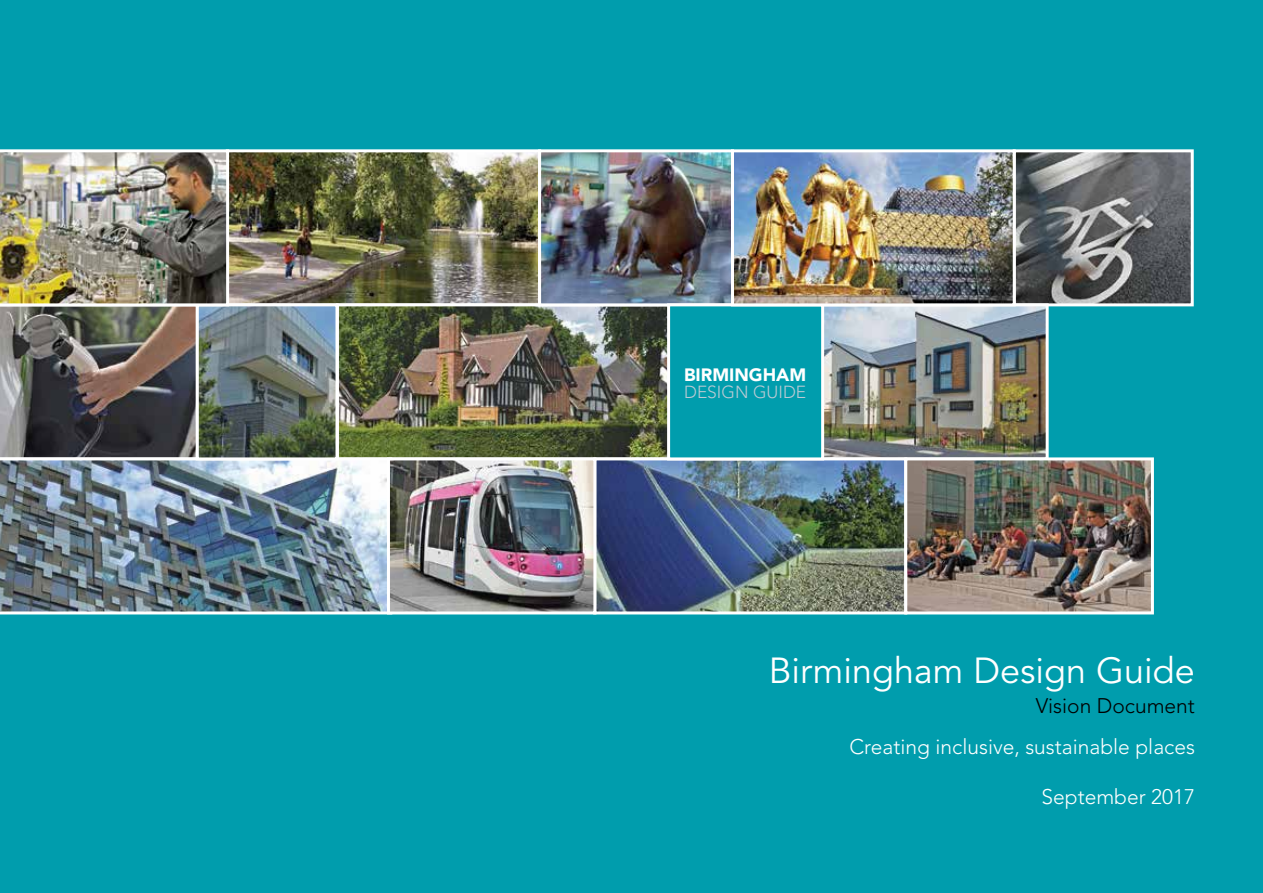
<style>
.page{position:relative;width:1263px;height:893px;background:#009dad}
.page>*{position:absolute;margin:0;border:0;box-sizing:border-box;transform-origin:0 0}
.t1{font:36px "Avenir";color:#fff}
.t2{font:300 21px "Avenir LT Std";color:#fff}
.t3{font:300 21px "Avenir LT Std";color:#000}
.t4{font:900 17.85px "Avenir";color:#fff}
.t5{font:300 17.4px "Avenir LT Std";color:#bacad3}
</style>
<div class="page">
<img style="left:1017px;top:153px;width:173px;height:149px">
<div style="left:1013px;top:149px;width:181px;height:157px;border:3px solid #fff"></div>
<img style="left:230px;top:153px;width:307px;height:149px">
<div style="left:226px;top:149px;width:315px;height:157px;border:3px solid #fff"></div>
<img style="left:340px;top:307px;width:327px;height:149px">
<div style="left:336px;top:303px;width:356px;height:157px;border:3px solid #fff"></div>
<img style="left:542px;top:153px;width:188px;height:149px">
<div style="left:538px;top:149px;width:196px;height:157px;border:3px solid #fff"></div>
<img style="left:824px;top:307px;width:221px;height:149px">
<div style="left:790px;top:303px;width:259px;height:157px;border:3px solid #fff"></div>
<img style="left:0;top:457px;width:387px;height:157px">
<img style="left:597px;top:461px;width:306px;height:149px">
<div style="left:593px;top:457px;width:314px;height:157px;border:3px solid #fff"></div>
<img style="left:908px;top:461px;width:242px;height:149px">
<div style="left:904px;top:457px;width:250px;height:157px;border:3px solid #fff"></div>
<div style="left:667px;top:303px;width:157px;height:157px;background:#009dad;border:3px solid #fff"></div>
<img style="left:391px;top:461px;width:201px;height:149px">
<div style="left:387px;top:457px;width:209px;height:157px;border:3px solid #fff"></div>
<img style="left:229px;top:307px;width:105px;height:149px">
<div style="left:196px;top:303px;width:142px;height:157px;border:3px solid #fff"></div>
<img style="left:735px;top:153px;width:277px;height:149px">
<div style="left:731px;top:149px;width:285px;height:157px;border:3px solid #fff"></div>
<img style="left:0;top:149px;width:229px;height:311px">
<p class="t4" style="left:684px;top:364px;width:124px">BIRMINGHAM</p>
<p class="t5" style="left:684px;top:381px;width:124px">DESIGN GUIDE</p>
<h1 class="t1" style="left:769px;top:650px;width:427px">Birmingham Design Guide</h1>
<p class="t3" style="left:1036px;top:693px;width:161px">Vision Document</p>
<p class="t2" style="left:849px;top:734px;width:347px">Creating inclusive, sustainable places</p>
<p class="t2" style="left:1041px;top:784px;width:155px">September 2017</p>
</div>
